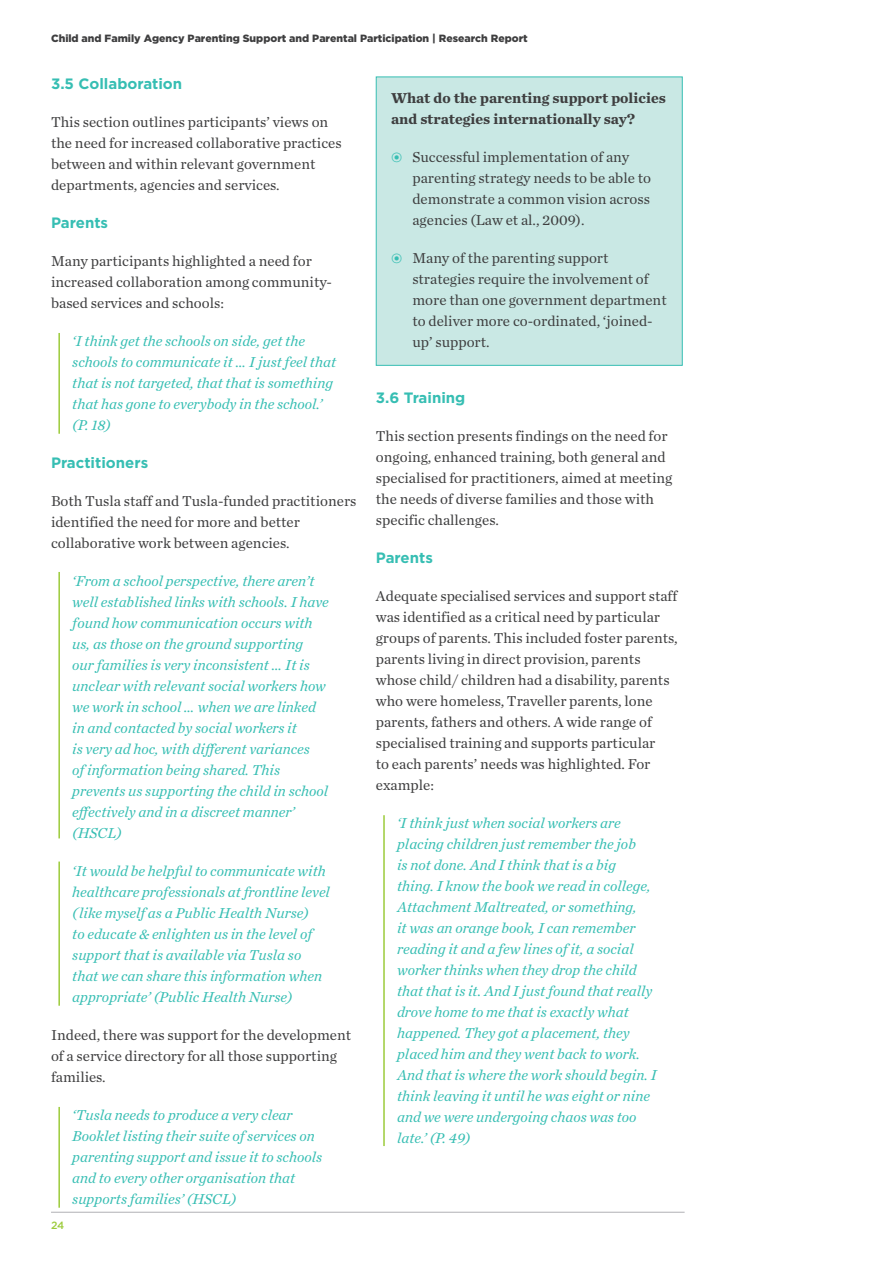
<style>
.page{position:relative;width:893px;height:1263px;background:#fff}
.page>*{position:absolute;margin:0;border:0;box-sizing:border-box;transform-origin:0 0}
.Italic_Paragraph_Quo{font:italic 15px/21px "Chronicle Text G1";color:#36beb3}
.Bullet_Paragraph{font:15px/21px "Chronicle Text G1";color:#3e3e3f}
.Bullet_Paragraph-2{font:700 15px/21px "Chronicle Text G1";color:#3e3e3f}
.t1{font:700 15px "Gotham";color:#36beb3}
.t2{font:900 10.5px "Gotham";color:#3e3e3f}
.t3{font:500 10.5px "Gotham";color:#9ccb3b}
.s1{color:#36beb3}
</style>
<div class="page">
<hr style="left:51px;top:1212px;width:634px;height:1px;background:#b0b1b5">
<div style="left:376px;top:77px;width:307px;height:289px;background:#c9e8e4;border:1px solid #36beb3"></div>
<hr style="left:58px;top:333px;width:2px;height:101px;background:#9ccb3b">
<hr style="left:58px;top:572px;width:2px;height:266px;background:#9ccb3b">
<hr style="left:58px;top:861px;width:2px;height:145px;background:#9ccb3b">
<hr style="left:58px;top:1107px;width:2px;height:101px;background:#9ccb3b">
<hr style="left:383px;top:815px;width:2px;height:331px;background:#9ccb3b">
<p class="t2" style="left:51px;top:32px;width:478px">Child and Family Agency Parenting Support and Parental Participation | Research Report</p>
<p class="t1" style="left:51px;top:73px;width:133px">3.5 Collaboration</p>
<p class="Bullet_Paragraph" style="left:51px;top:110px;width:292px">This section outlines participants’ views on the need for increased collaborative practices between and within relevant government departments, agencies and services.</p>
<p class="t1" style="left:51px;top:212px;width:59px">Parents</p>
<p class="Bullet_Paragraph" style="left:51px;top:249px;width:282px">Many participants highlighted a need for increased collaboration among community&shy;based services and schools:</p>
<p class="Italic_Paragraph_Quo" style="left:72px;top:329px;width:265px">‘I think get the schools on side, get the schools to communicate it … I just feel that that is not targeted, that that is something that has gone to everybody in the school.’ (P. 18)</p>
<p class="t1" style="left:51px;top:452px;width:99px">Practitioners</p>
<p class="Bullet_Paragraph" style="left:51px;top:489px;width:307px">Both Tusla staff and Tusla-funded practitioners identified the need for more and better collaborative work between agencies.</p>
<p class="Italic_Paragraph_Quo" style="left:72px;top:569px;width:258px">‘From a school perspective, there aren’t well established links with schools. I have found how communication occurs with us, as those on the ground supporting<br>our families is very inconsistent … It is unclear with relevant social workers how we work in school … when we are linked in and contacted by social workers it<br>is very ad hoc, with different variances<br>of information being shared. This prevents us supporting the child in school effectively and in a discreet manner’ (HSCL)</p>
<p class="Italic_Paragraph_Quo" style="left:72px;top:859px;width:259px">‘It would be helpful to communicate with healthcare professionals at frontline level (like myself as a Public Health Nurse)<br>to educate &amp; enlighten us in the level of support that is available via Tusla so that we can share this information when appropriate’ (Public Health Nurse)</p>
<p class="Bullet_Paragraph" style="left:51px;top:1023px;width:302px">Indeed, there was support for the development of a service directory for all those supporting families.</p>
<p class="Italic_Paragraph_Quo" style="left:72px;top:1103px;width:251px">‘Tusla needs to produce a very clear Booklet listing their suite of services on parenting support and issue it to schools and to every other organisation that supports families’ (HSCL)</p>
<p class="t3" style="left:51px;top:1218px;width:15px">24</p>
<p class="Bullet_Paragraph-2" style="left:391px;top:87px;width:276px">What do the parenting support policies and strategies internationally say?</p>
<p class="Bullet_Paragraph" style="left:412px;top:146px;width:240px;text-indent:-21px"><span class="s1">•</span> Successful implementation of any parenting strategy needs to be able to demonstrate a common vision across agencies (Law et al., 2009).</p>
<p class="Bullet_Paragraph" style="left:412px;top:247px;width:256px;text-indent:-21px"><span class="s1">•</span> Many of the parenting support strategies require the involvement of more than one government department to deliver more co-ordinated, ‘joined&shy;up’ support.</p>
<p class="t1" style="left:376px;top:388px;width:91px">3.6 Training</p>
<p class="Bullet_Paragraph" style="left:376px;top:425px;width:298px">This section presents findings on the need for ongoing, enhanced training, both general and specialised for practitioners, aimed at meeting the needs of diverse families and those with specific challenges.</p>
<p class="t1" style="left:376px;top:548px;width:59px">Parents</p>
<p class="Bullet_Paragraph" style="left:376px;top:585px;width:303px">Adequate specialised services and support staff was identified as a critical need by particular groups of parents. This included foster parents, parents living in direct provision, parents whose child/ children had a disability, parents who were homeless, Traveller parents, lone parents, fathers and others. A wide range of specialised training and supports particular<br>to each parents’ needs was highlighted. For example:</p>
<p class="Italic_Paragraph_Quo" style="left:397px;top:812px;width:261px">‘I think just when social workers are placing children just remember the job<br>is not done. And I think that is a big<br>thing. I know the book we read in college, Attachment Maltreated, or something,<br>it was an orange book, I can remember reading it and a few lines of it, a social worker thinks when they drop the child that that is it. And I just found that really drove home to me that is exactly what happened. They got a placement, they placed him and they went back to work.<br>And that is where the work should begin. I think leaving it until he was eight or nine and we were undergoing chaos was too late.’ (P. 49)</p>
</div>
